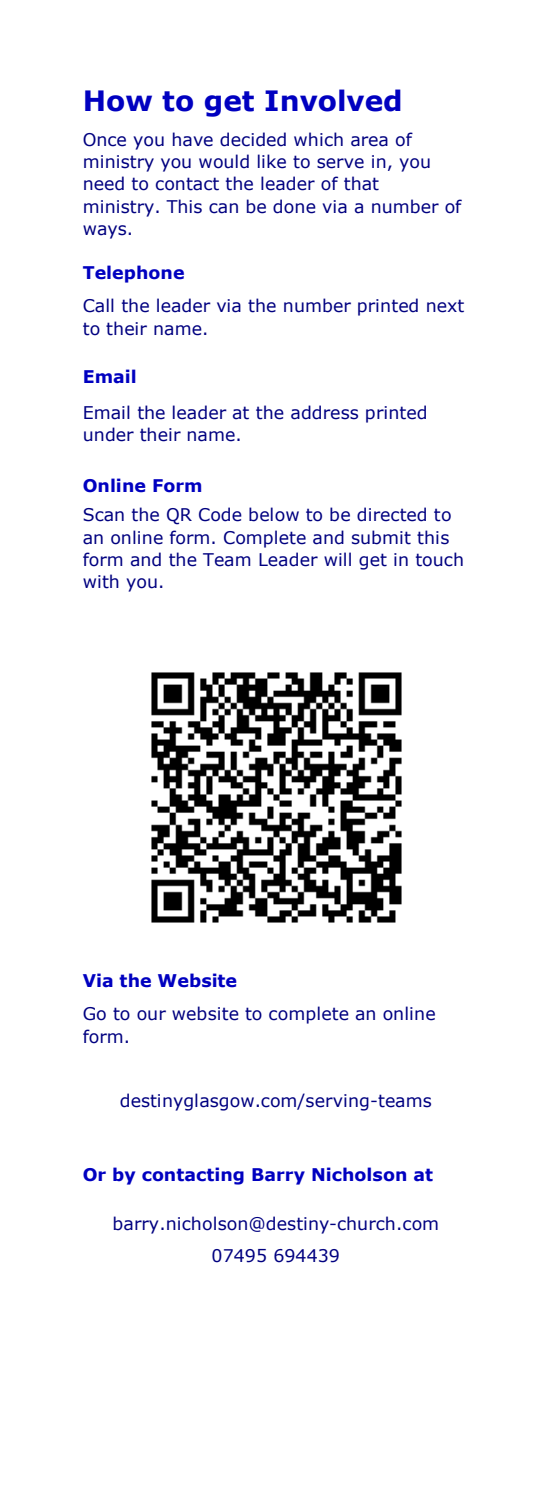
<style>
.page{position:relative;width:551px;height:1504px;background:#fff}
.page>*{position:absolute;margin:0;border:0;box-sizing:border-box;transform-origin:0 0}
.t1{font:700 28px "Verdana";color:#0000c0}
.t2{font:17.5px/22.2px "Verdana";color:#000080}
.t3{font:700 17.5px "Verdana";color:#0000c0}
.s1{font-weight:700;color:#0000c0}
</style>
<div class="page">
<img style="left:151px;top:672px;width:251px;height:251px">
<p class="t1" style="left:83px;top:81px;width:321px">How to get Involved</p>
<p class="t2" style="left:83px;top:128px;width:380px">Once you have decided which area of ministry you would like to serve in, you need to contact the leader of that ministry. This can be done via a number of ways.</p>
<p class="t2" style="left:83px;top:256px;width:383px;line-height:32.7px"><span class="s1">Telephone<br></span>Call the leader via the number printed next</p>
<p class="t2" style="left:83px;top:317px;width:127px">to their name.</p>
<p class="t2" style="left:83px;top:358px;width:346px;line-height:35.7px"><span class="s1">Email<br></span>Email the leader at the address printed</p>
<p class="t2" style="left:83px;top:423px;width:161px">under their name.</p>
<p class="t2" style="left:83px;top:471px;width:370px;line-height:29.2px"><span class="s1">Online Form<br></span>Scan the QR Code below to be directed to</p>
<p class="t2" style="left:83px;top:526px;width:383px">an online form. Complete and submit this form and the Team Leader will get in touch with you.</p>
<p class="t2" style="left:83px;top:964px;width:354px;line-height:33.1px"><span class="s1">Via the Website<br></span>Go to our website to complete an online</p>
<p class="t2" style="left:83px;top:1024px;width:49px">form.</p>
<p class="t2" style="left:120px;top:1088px;width:313px">destinyglasgow.com/serving-teams</p>
<p class="t3" style="left:83px;top:1162px;width:351px">Or by contacting Barry Nicholson at</p>
<p class="t2" style="left:113px;top:1206px;width:328px;line-height:32.7px;text-align:center">barry.nicholson@destiny-church.com<br>07495 694439</p>
</div>
